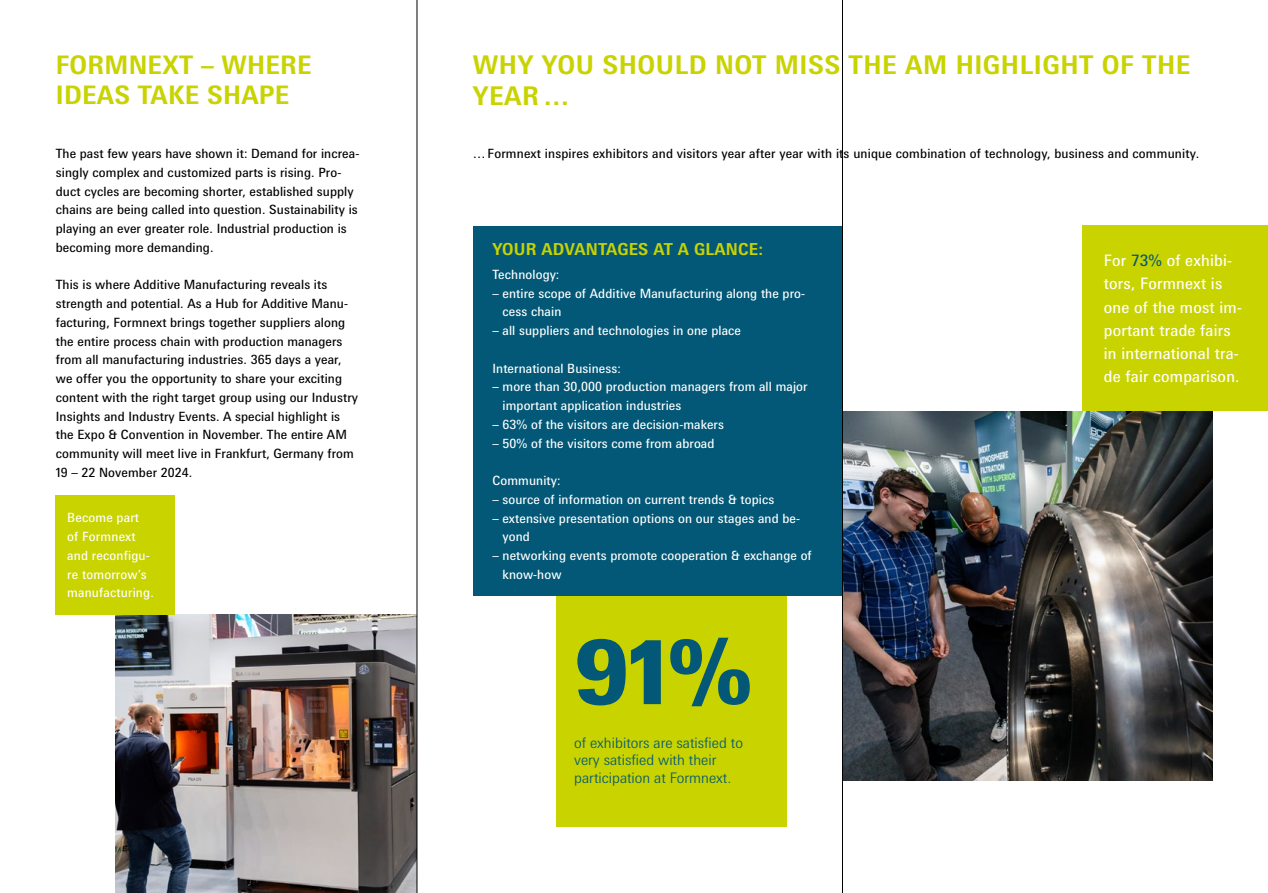
<style>
.page{position:relative;width:1268px;height:893px;background:#fff}
.page>*{position:absolute;margin:0;border:0;box-sizing:border-box;transform-origin:0 0}
.t1{font:900 89.1px "Messe Univers";color:#025876}
.t2{font:700 25.8px/30.3px "Messe Univers";letter-spacing:.02em;color:#c8d300}
.t3{font:700 25.5px/30px "Messe Univers";letter-spacing:.01em;color:#c8d300}
.t4{font:700 16.5px "Messe Univers";letter-spacing:.01em;color:#c8d300}
.t5{font:15.75px/23.2px "Messe Univers";letter-spacing:.015em;color:#fff}
.t6{font:300 14.4px/17.4px "Messe Univers";color:#025876}
.t7{font:12.75px/18.8px "Messe Univers";letter-spacing:.01em;color:#000}
.t8{font:12.75px/18.8px "Messe Univers";letter-spacing:.01em;color:#fff}
.s1{color:#025876}
</style>
<div class="page">
<img style="left:115px;top:615px;width:301px;height:278px">
<img style="left:843px;top:411px;width:368px;height:369px">
<div style="left:56px;top:496px;width:119px;height:119px;background:#c8d300"></div>
<div style="left:472px;top:226px;width:370px;height:370px;background:#025876"></div>
<div style="left:555px;top:596px;width:231px;height:230px;background:#c8d300"></div>
<div style="left:1082px;top:226px;width:185px;height:185px;background:#c8d300"></div>
<hr style="left:842px;top:0;width:1px;height:893px;background:#000">
<hr style="left:416px;top:0;width:1px;height:893px;background:#000">
<h3 class="t3" style="left:56px;top:50px;width:257px">FORMNEXT – WHERE<br>IDEAS TAKE SHAPE</h3>
<p class="t7" style="left:56px;top:144px;width:305px">The past few years have shown it: Demand for increa&shy;singly complex and customized parts is rising. Pro&shy;duct cycles are becoming shorter, established supply chains are being called into question. Sustainability is playing an ever greater role. Industrial production is becoming more demanding.</p>
<p class="t7" style="left:56px;top:275px;width:304px">This is where Additive Manufacturing reveals its strength and potential. As a Hub for Additive Manu&shy;facturing, Formnext brings together suppliers along the entire process chain with production managers from all manufacturing industries. 365 days a year, we offer you the opportunity to share your exciting content with the right target group using our Industry Insights and Industry Events. A special highlight is the Expo &amp; Convention in November. The entire AM community will meet live in Frankfurt, Germany from 19 – 22 November 2024.</p>
<p class="t8" style="left:67px;top:508px;width:88px">Become part<br>of Formnext and reconfigu&shy;re tomorrow’s manufacturing.</p>
<h2 class="t2" style="left:472px;top:50px;width:719px">WHY YOU SHOULD NOT MISS THE AM HIGHLIGHT OF THE<br>YEAR…</h2>
<p class="t7" style="left:473px;top:144px;width:727px">…Formnext inspires exhibitors and visitors year after year with its unique combination of technology, business and community.</p>
<p class="t4" style="left:492px;top:239px;width:272px">YOUR ADVANTAGES AT A GLANCE:</p>
<p class="t8" style="left:492px;top:265px;width:68px">Technology:</p>
<p class="t8" style="left:502px;top:283px;width:304px;text-indent:-10px">– entire scope of Additive Manufacturing along the pro&shy;cess chain</p>
<p class="t8" style="left:492px;top:321px;width:250px">– all suppliers and technologies in one place</p>
<p class="t8" style="left:492px;top:358px;width:130px">International Business:</p>
<p class="t8" style="left:502px;top:377px;width:306px;text-indent:-10px">– more than 30,000 production managers from all major important application industries</p>
<p class="t8" style="left:492px;top:415px;width:233px">– 63% of the visitors are decision-makers</p>
<p class="t8" style="left:492px;top:433px;width:223px">– 50% of the visitors come from abroad</p>
<p class="t8" style="left:492px;top:471px;width:70px">Community:</p>
<p class="t8" style="left:492px;top:490px;width:283px">– source of information on current trends &amp; topics</p>
<p class="t8" style="left:502px;top:508px;width:299px;text-indent:-10px">– extensive presentation options on our stages and be&shy;yond</p>
<p class="t8" style="left:502px;top:546px;width:311px;text-indent:-10px">– networking events promote cooperation &amp; exchange of know-how</p>
<h1 class="t1" style="left:574px;top:617px;width:179px">91%</h1>
<p class="t6" style="left:574px;top:734px;width:170px">of exhibitors are satisfied to very satisfied with their participation at Formnext.</p>
<p class="t5" style="left:1103px;top:249px;width:139px">For <span class="s1">73%</span> of exhibi&shy;tors, Formnext is one of the most im&shy;portant trade fairs in international tra&shy;de fair comparison.</p>
</div>
